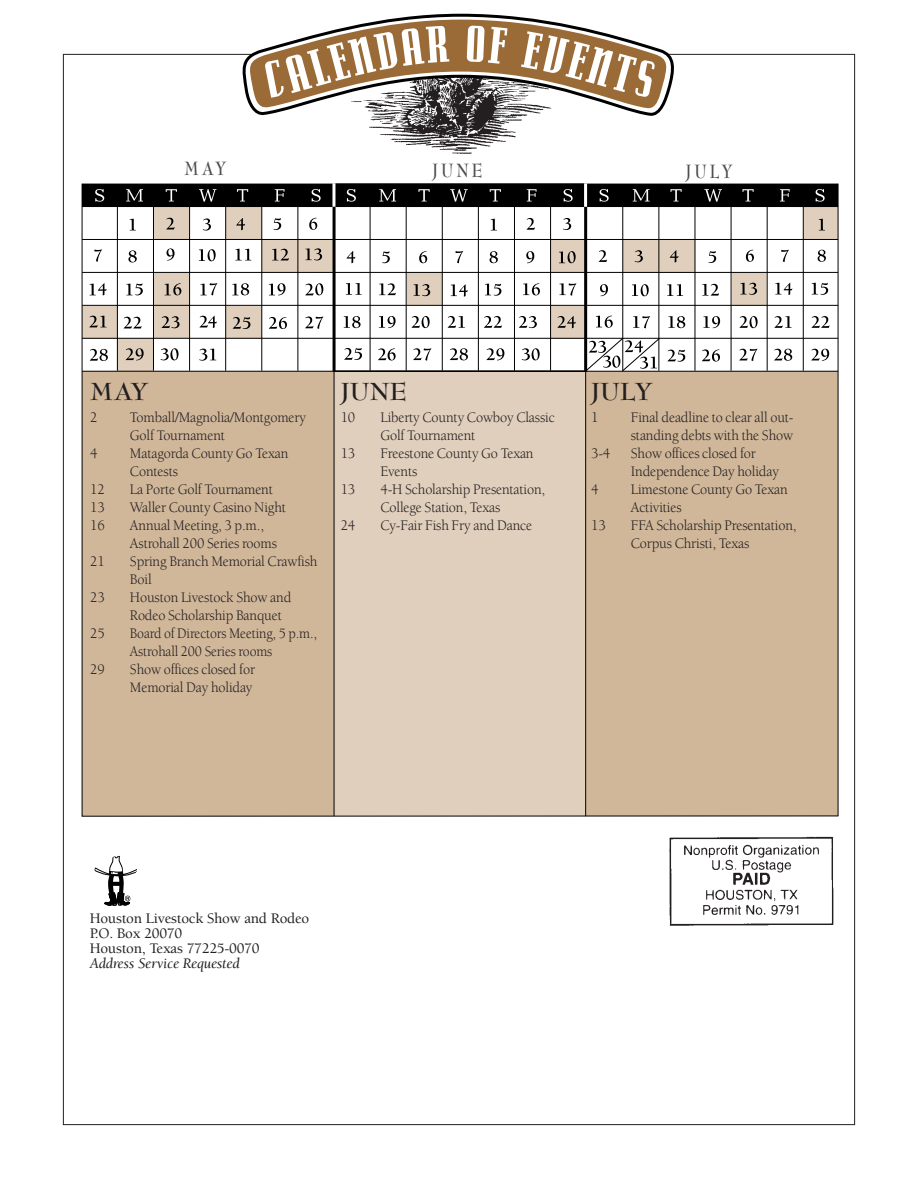
<style>
.page{position:relative;width:918px;height:1188px;background:#fff}
.page>*{position:absolute;margin:0;border:0;box-sizing:border-box;transform-origin:0 0}
.t1{font:700 27px "Bernhard Modern";color:#231f20}
.t2{font:700 21px "Bernhard Modern";letter-spacing:.17em;color:#4c4c4e;scale:.8 1}
.t3{font:15px/18px "Berkeley";letter-spacing:-.01em;color:#231f20;scale:.95 1}
.t4{font:500 15px/15px "Berkeley";letter-spacing:-.015em;color:#231f20}
.t5{font:15px/18px "Berkeley";letter-spacing:-.01em;color:#231f20;scale:.92 1}
.t6{font:italic 15px "Berkeley";letter-spacing:-.015em;color:#231f20}
</style>
<div class="page">
<img style="left:369px;top:119px;width:153px;height:35px">
<svg style="left:236px;top:13px;width:442px;height:106px"></svg>
<svg style="left:246px;top:20px;width:423px;height:90px"></svg>
<svg style="left:81px;top:183px;width:758px;height:634px"></svg>
<hr style="left:334px;top:371px;width:1px;height:445px;background:#000">
<hr style="left:585px;top:371px;width:1px;height:445px;background:#000">
<hr style="left:333px;top:207px;width:3px;height:164px;background:#000">
<hr style="left:584px;top:207px;width:3px;height:164px;background:#000">
<hr style="left:225px;top:206px;width:1px;height:165px;background:#000">
<hr style="left:189px;top:206px;width:1px;height:165px;background:#000">
<hr style="left:82px;top:239px;width:756px;height:1px;background:#000">
<hr style="left:261px;top:206px;width:1px;height:165px;background:#000">
<hr style="left:82px;top:305px;width:756px;height:1px;background:#000">
<hr style="left:82px;top:338px;width:756px;height:1px;background:#000">
<hr style="left:82px;top:272px;width:756px;height:1px;background:#000">
<svg style="left:130px;top:219px;width:6px;height:11px"></svg>
<svg style="left:166px;top:218px;width:9px;height:11px"></svg>
<svg style="left:491px;top:219px;width:6px;height:11px"></svg>
<svg style="left:527px;top:218px;width:8px;height:12px"></svg>
<svg style="left:563px;top:218px;width:8px;height:12px"></svg>
<svg style="left:347px;top:251px;width:8px;height:12px"></svg>
<svg style="left:382px;top:251px;width:8px;height:12px"></svg>
<svg style="left:419px;top:251px;width:8px;height:12px"></svg>
<svg style="left:455px;top:251px;width:8px;height:12px"></svg>
<svg style="left:819px;top:219px;width:6px;height:11px"></svg>
<svg style="left:599px;top:250px;width:8px;height:12px"></svg>
<svg style="left:203px;top:218px;width:8px;height:13px"></svg>
<svg style="left:236px;top:218px;width:9px;height:12px"></svg>
<svg style="left:94px;top:249px;width:8px;height:13px"></svg>
<svg style="left:128px;top:250px;width:9px;height:13px"></svg>
<svg style="left:167px;top:248px;width:8px;height:13px"></svg>
<svg style="left:490px;top:251px;width:8px;height:12px"></svg>
<svg style="left:526px;top:251px;width:8px;height:12px"></svg>
<svg style="left:559px;top:251px;width:17px;height:12px"></svg>
<svg style="left:346px;top:283px;width:16px;height:12px"></svg>
<svg style="left:379px;top:283px;width:17px;height:12px"></svg>
<svg style="left:414px;top:284px;width:16px;height:12px"></svg>
<svg style="left:451px;top:284px;width:17px;height:13px"></svg>
<svg style="left:708px;top:251px;width:8px;height:12px"></svg>
<svg style="left:746px;top:250px;width:8px;height:12px"></svg>
<svg style="left:781px;top:250px;width:8px;height:12px"></svg>
<svg style="left:818px;top:250px;width:8px;height:12px"></svg>
<svg style="left:600px;top:284px;width:8px;height:12px"></svg>
<svg style="left:199px;top:249px;width:17px;height:12px"></svg>
<svg style="left:235px;top:249px;width:16px;height:11px"></svg>
<svg style="left:272px;top:249px;width:17px;height:11px"></svg>
<svg style="left:305px;top:248px;width:17px;height:12px"></svg>
<svg style="left:90px;top:283px;width:17px;height:12px"></svg>
<svg style="left:126px;top:283px;width:17px;height:12px"></svg>
<svg style="left:165px;top:283px;width:16px;height:12px"></svg>
<svg style="left:485px;top:284px;width:16px;height:12px"></svg>
<svg style="left:523px;top:283px;width:17px;height:12px"></svg>
<svg style="left:560px;top:283px;width:16px;height:13px"></svg>
<svg style="left:344px;top:316px;width:17px;height:12px"></svg>
<svg style="left:379px;top:316px;width:17px;height:12px"></svg>
<svg style="left:412px;top:316px;width:18px;height:12px"></svg>
<svg style="left:448px;top:316px;width:17px;height:12px"></svg>
<svg style="left:702px;top:284px;width:17px;height:12px"></svg>
<svg style="left:740px;top:283px;width:17px;height:12px"></svg>
<svg style="left:775px;top:283px;width:17px;height:12px"></svg>
<svg style="left:812px;top:283px;width:16px;height:12px"></svg>
<svg style="left:596px;top:316px;width:17px;height:12px"></svg>
<svg style="left:200px;top:283px;width:17px;height:12px"></svg>
<svg style="left:232px;top:283px;width:17px;height:12px"></svg>
<svg style="left:269px;top:283px;width:17px;height:12px"></svg>
<svg style="left:305px;top:283px;width:18px;height:12px"></svg>
<svg style="left:89px;top:316px;width:18px;height:11px"></svg>
<svg style="left:124px;top:317px;width:18px;height:11px"></svg>
<svg style="left:162px;top:316px;width:18px;height:12px"></svg>
<svg style="left:484px;top:316px;width:18px;height:12px"></svg>
<svg style="left:519px;top:316px;width:18px;height:12px"></svg>
<svg style="left:557px;top:316px;width:19px;height:12px"></svg>
<svg style="left:344px;top:348px;width:18px;height:12px"></svg>
<svg style="left:378px;top:348px;width:18px;height:13px"></svg>
<svg style="left:413px;top:348px;width:18px;height:13px"></svg>
<svg style="left:450px;top:348px;width:18px;height:12px"></svg>
<svg style="left:703px;top:316px;width:17px;height:12px"></svg>
<svg style="left:740px;top:316px;width:18px;height:12px"></svg>
<svg style="left:774px;top:316px;width:18px;height:12px"></svg>
<svg style="left:812px;top:316px;width:18px;height:12px"></svg>
<svg style="left:200px;top:316px;width:17px;height:12px"></svg>
<svg style="left:233px;top:317px;width:17px;height:12px"></svg>
<svg style="left:269px;top:317px;width:18px;height:12px"></svg>
<svg style="left:305px;top:317px;width:18px;height:12px"></svg>
<svg style="left:90px;top:349px;width:18px;height:12px"></svg>
<svg style="left:126px;top:348px;width:18px;height:12px"></svg>
<svg style="left:486px;top:348px;width:18px;height:12px"></svg>
<svg style="left:522px;top:348px;width:18px;height:12px"></svg>
<svg style="left:702px;top:349px;width:18px;height:13px"></svg>
<svg style="left:739px;top:349px;width:18px;height:12px"></svg>
<svg style="left:774px;top:349px;width:18px;height:12px"></svg>
<svg style="left:811px;top:349px;width:18px;height:12px"></svg>
<svg style="left:273px;top:218px;width:8px;height:12px"></svg>
<svg style="left:309px;top:218px;width:8px;height:12px"></svg>
<svg style="left:632px;top:284px;width:17px;height:12px"></svg>
<svg style="left:667px;top:284px;width:16px;height:12px"></svg>
<svg style="left:633px;top:316px;width:17px;height:12px"></svg>
<svg style="left:668px;top:316px;width:17px;height:12px"></svg>
<svg style="left:668px;top:350px;width:17px;height:12px"></svg>
<svg style="left:161px;top:348px;width:18px;height:12px"></svg>
<svg style="left:586px;top:337px;width:74px;height:35px"></svg>
<svg style="left:199px;top:349px;width:17px;height:12px"></svg>
<svg style="left:635px;top:250px;width:8px;height:12px"></svg>
<svg style="left:670px;top:250px;width:9px;height:12px"></svg>
<svg style="left:94px;top:856px;width:43px;height:50px"></svg>
<img style="left:669px;top:836px;width:165px;height:90px">
<h2 class="t2" style="left:184px;top:159px;width:54px">MAY</h2>
<h2 class="t2" style="left:433px;top:161px;width:64px">JUNE</h2>
<h2 class="t2" style="left:686px;top:162px;width:61px">JULY</h2>
<h1 class="t1" style="left:90px;top:379px;width:60px">MAY</h1>
<p class="t3" style="left:90px;top:410px;width:9px">2</p>
<p class="t3" style="left:130px;top:410px;width:187px">Tomball/Magnolia/Montgomery<br>Golf Tournament</p>
<p class="t3" style="left:90px;top:446px;width:9px">4</p>
<p class="t3" style="left:130px;top:446px;width:168px">Matagorda County Go Texan<br>Contests</p>
<p class="t3" style="left:90px;top:482px;width:17px">12</p>
<p class="t3" style="left:130px;top:482px;width:152px">La Porte Golf Tournament</p>
<p class="t3" style="left:90px;top:500px;width:17px">13</p>
<p class="t3" style="left:130px;top:500px;width:166px">Waller County Casino Night</p>
<p class="t3" style="left:90px;top:518px;width:17px">16</p>
<p class="t3" style="left:130px;top:518px;width:156px">Annual Meeting, 3 p.m.,<br>Astrohall 200 Series rooms</p>
<p class="t3" style="left:90px;top:554px;width:17px">21</p>
<p class="t3" style="left:130px;top:554px;width:199px">Spring Branch Memorial Crawfish<br>Boil</p>
<p class="t3" style="left:90px;top:590px;width:17px">23</p>
<p class="t3" style="left:130px;top:590px;width:171px">Houston Livestock Show and<br>Rodeo Scholarship Banquet</p>
<p class="t3" style="left:90px;top:626px;width:17px">25</p>
<p class="t5" style="left:130px;top:626px;width:205px">Board of Directors Meeting, 5 p.m.,<br>Astrohall 200 Series rooms</p>
<p class="t3" style="left:90px;top:662px;width:17px">29</p>
<p class="t3" style="left:130px;top:662px;width:133px">Show offices closed for<br>Memorial Day holiday</p>
<h1 class="t1" style="left:341px;top:379px;width:68px">JUNE</h1>
<p class="t3" style="left:341px;top:410px;width:17px">10</p>
<p class="t3" style="left:380px;top:410px;width:185px">Liberty County Cowboy Classic<br>Golf Tournament</p>
<p class="t3" style="left:341px;top:446px;width:17px">13</p>
<p class="t3" style="left:380px;top:446px;width:163px">Freestone County Go Texan<br>Events</p>
<p class="t3" style="left:341px;top:482px;width:17px">13</p>
<p class="t3" style="left:380px;top:482px;width:175px">4-H Scholarship Presentation,<br>College Station, Texas</p>
<p class="t3" style="left:341px;top:518px;width:17px">24</p>
<p class="t3" style="left:380px;top:518px;width:161px">Cy-Fair Fish Fry and Dance</p>
<h1 class="t1" style="left:591px;top:379px;width:64px">JULY</h1>
<p class="t3" style="left:591px;top:410px;width:9px">1</p>
<p class="t3" style="left:631px;top:410px;width:173px">Final deadline to clear all out&shy;standing debts with the Show</p>
<p class="t3" style="left:591px;top:446px;width:22px">3-4</p>
<p class="t3" style="left:631px;top:446px;width:157px">Show offices closed for<br>Independence Day holiday</p>
<p class="t3" style="left:591px;top:482px;width:9px">4</p>
<p class="t3" style="left:631px;top:482px;width:167px">Limestone County Go Texan<br>Activities</p>
<p class="t3" style="left:591px;top:518px;width:17px">13</p>
<p class="t3" style="left:631px;top:518px;width:176px">FFA Scholarship Presentation,<br>Corpus Christi, Texas</p>
<p class="t4" style="left:90px;top:912px;width:221px">Houston Livestock Show and Rodeo<br>P.O. Box 20070<br>Houston, Texas 77225-0070</p>
<p class="t6" style="left:90px;top:957px;width:151px">Address Service Requested</p>
</div>
